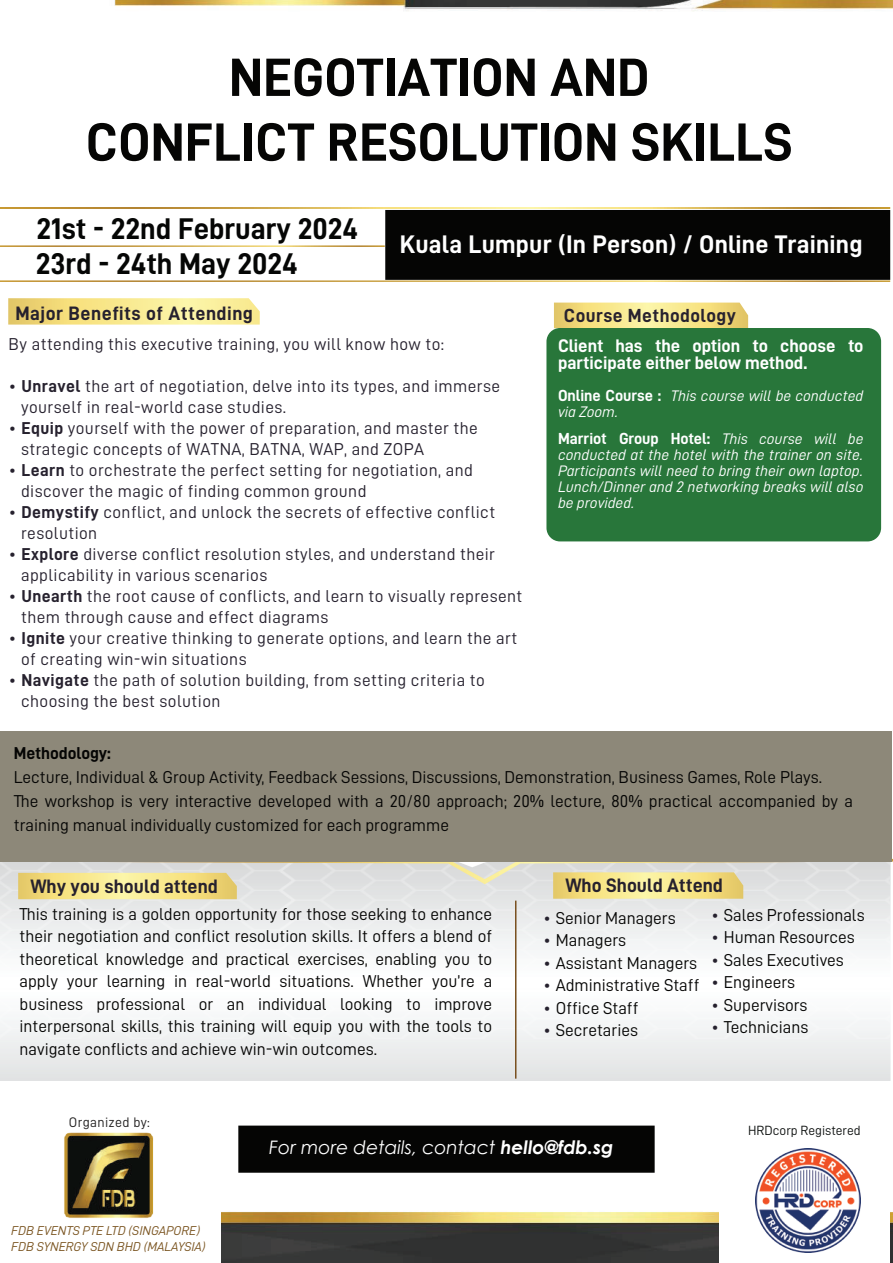
<style>
.page{position:relative;width:893px;height:1263px;background:#fff}
.page>*{position:absolute;margin:0;border:0;box-sizing:border-box;transform-origin:0 0}
.t1{font:54px/64.8px "D DIN Bold";color:#050504;text-align:center}
.t2{font:30px "D DIN Bold";color:#050605}
.t3{font:25.5px "D DIN Bold";letter-spacing:.005em;color:#fff}
.t4{font:19.5px "D DIN Bold";color:#26212e}
.t5{font:19.5px "D DIN Bold";letter-spacing:.025em;color:#26212e}
.t6{font:18.9px "D DIN Bold";letter-spacing:.025em;color:#28222f}
.t7{font:italic 18.6px "Century Gothic";color:#fff}
.t8{font:18.3px/17.5px "D DIN Bold";color:#fff}
.t9{font:17.25px/22.5px "D DIN";color:#050504;text-align:justify}
.t10{font:17.25px/21px "D DIN";letter-spacing:.025em;color:#26212e}
.t11{font:17.25px "D DIN Bold";color:#050504}
.t12{font:16.05px "D DIN Bold";color:#fff}
.t13{font:15.3px/16px "D DIN Italic";color:#fff}
.t14{font:13.95px "D DIN";letter-spacing:.025em;color:#201e1e}
.t15{font:13.35px "D DIN";color:#0e1110}
.t16{font:12.9px/15.5px "D DIN Italic";color:#7a5420}
.s1{font-family:"D DIN Bold";font-size:16.05px}
.s2{font-family:"D DIN Italic";font-size:15.3px}
.s3{font-family:"D DIN Bold"}
.s4{color:#26212e}
.s5{font-weight:700}
</style>
<div class="page">
<img style="left:114px;top:0;width:779px;height:1263px">
<div style="left:0;top:1210px;width:220px;height:53px;background:#fff"></div>
<div style="left:719px;top:1210px;width:171px;height:53px;background:#fff"></div>
<img style="left:64px;top:1113px;width:108px;height:105px">
<img style="left:756px;top:1148px;width:104px;height:105px">
<div style="left:0;top:1038px;width:890px;height:43px;background:#e9eaea"></div>
<img style="left:0;top:899px;width:890px;height:139px">
<svg style="left:0;top:859px;width:893px;height:40px;background:#e3ddbe"></svg>
<hr style="left:515px;top:900px;width:1px;height:178px;background:#79501f">
<svg style="left:8px;top:298px;width:252px;height:27px;background:#f6e690"></svg>
<svg style="left:554px;top:303px;width:194px;height:25px;background:#f4e187"></svg>
<div style="left:546px;top:328px;width:335px;height:213px;background:#28763a;border-radius:14px"></div>
<svg style="left:0;top:207px;width:890px;height:2px;background:#d7b75d"></svg>
<div style="left:385px;top:210px;width:505px;height:70px;background:#050504"></div>
<svg style="left:0;top:280px;width:890px;height:2px;background:#d7b973"></svg>
<svg style="left:0;top:245px;width:385px;height:2px"></svg>
<div style="left:0;top:731px;width:891px;height:130px;background:#8d8879"></div>
<div style="left:238px;top:1125px;width:417px;height:48px;background:#050504"></div>
<h1 class="t1" style="left:86px;top:44px;width:708px">NEGOTIATION AND<br>CONFLICT RESOLUTION SKILLS</h1>
<h2 class="t2" style="left:37px;top:212px;width:323px">21st - 22nd February 2024</h2>
<h2 class="t2" style="left:36px;top:247px;width:263px">23rd - 24th May 2024</h2>
<h3 class="t3" style="left:400px;top:230px;width:464px">Kuala Lumpur (In Person) / Online Training</h3>
<p class="t5" style="left:15px;top:302px;width:239px">Major Benefits of Attending</p>
<p class="t6" style="left:564px;top:305px;width:173px">Course Methodology</p>
<p class="t8" style="left:558px;top:336px;width:307px">Client has the option to choose to participate either below method.</p>
<p class="t13" style="left:558px;top:388px;width:307px"><span class="s1">Online Course :</span> This course will be conducted via Zoom.</p>
<p class="t12" style="left:558px;top:429px;width:307px">Marriot Group Hotel: <span class="s2">This course will be</span></p>
<p class="t13" style="left:558px;top:446px;width:307px;text-align:justify">conducted at the hotel with the trainer on site.<br>Participants will need to bring their own laptop.<br>Lunch/Dinner and 2 networking breaks will also be provided.</p>
<p class="t10" style="left:9px;top:333px;width:437px">By attending this executive training, you will know how to:</p>
<p class="t10" style="left:21px;top:375px;width:481px;text-indent:-12px">• <span class="s3">Unravel</span> the art of negotiation, delve into its types, and immerse yourself in real-world case studies.</p>
<p class="t10" style="left:21px;top:417px;width:458px;text-indent:-12px">• <span class="s3">Equip</span> yourself with the power of preparation, and master the strategic concepts of WATNA, BATNA, WAP, and ZOPA</p>
<p class="t10" style="left:21px;top:459px;width:453px;text-indent:-12px">• <span class="s3">Learn</span> to orchestrate the perfect setting for negotiation, and discover the magic of finding common ground</p>
<p class="t10" style="left:21px;top:501px;width:476px;text-indent:-12px">• <span class="s3">Demystify</span> conflict, and unlock the secrets of effective conflict resolution</p>
<p class="t10" style="left:21px;top:543px;width:475px;text-indent:-12px">• <span class="s3">Explore</span> diverse conflict resolution styles, and understand their applicability in various scenarios</p>
<p class="t10" style="left:21px;top:585px;width:503px;text-indent:-12px">• <span class="s3">Unearth</span> the root cause of conflicts, and learn to visually represent them through cause and effect diagrams</p>
<p class="t10" style="left:21px;top:627px;width:498px;text-indent:-12px">• <span class="s3">Ignite</span> your creative thinking to generate options, and learn the art of creating win-win situations</p>
<p class="t10" style="left:21px;top:669px;width:465px;text-indent:-12px">• <span class="s3">Navigate</span> the path of solution building, from setting criteria to choosing the best solution</p>
<p class="t11" style="left:14px;top:744px;width:98px">Methodology:</p>
<p class="t9" style="left:14px;top:765px;width:841px;line-height:24px;text-align:left">Lecture, Individual &amp; Group Activity, Feedback Sessions, Discussions, Demonstration, Business Games, Role Plays.<br>The workshop is very interactive developed with a 20/80 approach; 20% lecture, 80% practical accompanied by a training manual individually customized for each programme</p>
<p class="t4" style="left:30px;top:875px;width:189px">Why you should attend</p>
<p class="t4" style="left:565px;top:874px;width:159px">Who Should Attend</p>
<p class="t9" style="left:20px;top:902px;width:474px">This training is a golden opportunity for those seeking to enhance their negotiation and conflict resolution skills. It offers a blend of theoretical knowledge and practical exercises, enabling you to apply your learning in real-world situations. Whether you’re a business professional or an individual looking to improve interpersonal skills, this training will equip you with the tools to navigate conflicts and achieve win-win outcomes.</p>
<p class="t9" style="left:543px;top:906px;width:134px"><span class="s4">•</span> Senior Managers</p>
<p class="t9" style="left:543px;top:929px;width:85px"><span class="s4">•</span> Managers</p>
<p class="t9" style="left:543px;top:951px;width:156px"><span class="s4">•</span> Assistant Managers</p>
<p class="t9" style="left:543px;top:974px;width:158px"><span class="s4">•</span> Administrative Staff</p>
<p class="t9" style="left:543px;top:996px;width:97px"><span class="s4">•</span> Office Staff</p>
<p class="t9" style="left:543px;top:1019px;width:96px"><span class="s4">•</span> Secretaries</p>
<p class="t9" style="left:711px;top:903px;width:155px"><span class="s4">•</span> Sales Professionals</p>
<p class="t9" style="left:711px;top:926px;width:145px"><span class="s4">•</span> Human Resources</p>
<p class="t9" style="left:711px;top:948px;width:134px"><span class="s4">•</span> Sales Executives</p>
<p class="t9" style="left:711px;top:971px;width:86px"><span class="s4">•</span> Engineers</p>
<p class="t9" style="left:711px;top:993px;width:98px"><span class="s4">•</span> Supervisors</p>
<p class="t9" style="left:711px;top:1016px;width:99px"><span class="s4">•</span> Technicians</p>
<p class="t14" style="left:69px;top:1115px;width:82px">Organized by:</p>
<p class="t7" style="left:269px;top:1134px;width:346px">For more details, contact <span class="s5">hello@fdb.sg</span></p>
<p class="t15" style="left:748px;top:1123px;width:114px">HRDcorp Registered</p>
<p class="t16" style="left:11px;top:1223px;width:196px">FDB EVENTS PTE LTD (SINGAPORE)<br>FDB SYNERGY SDN BHD (MALAYSIA)</p>
</div>
